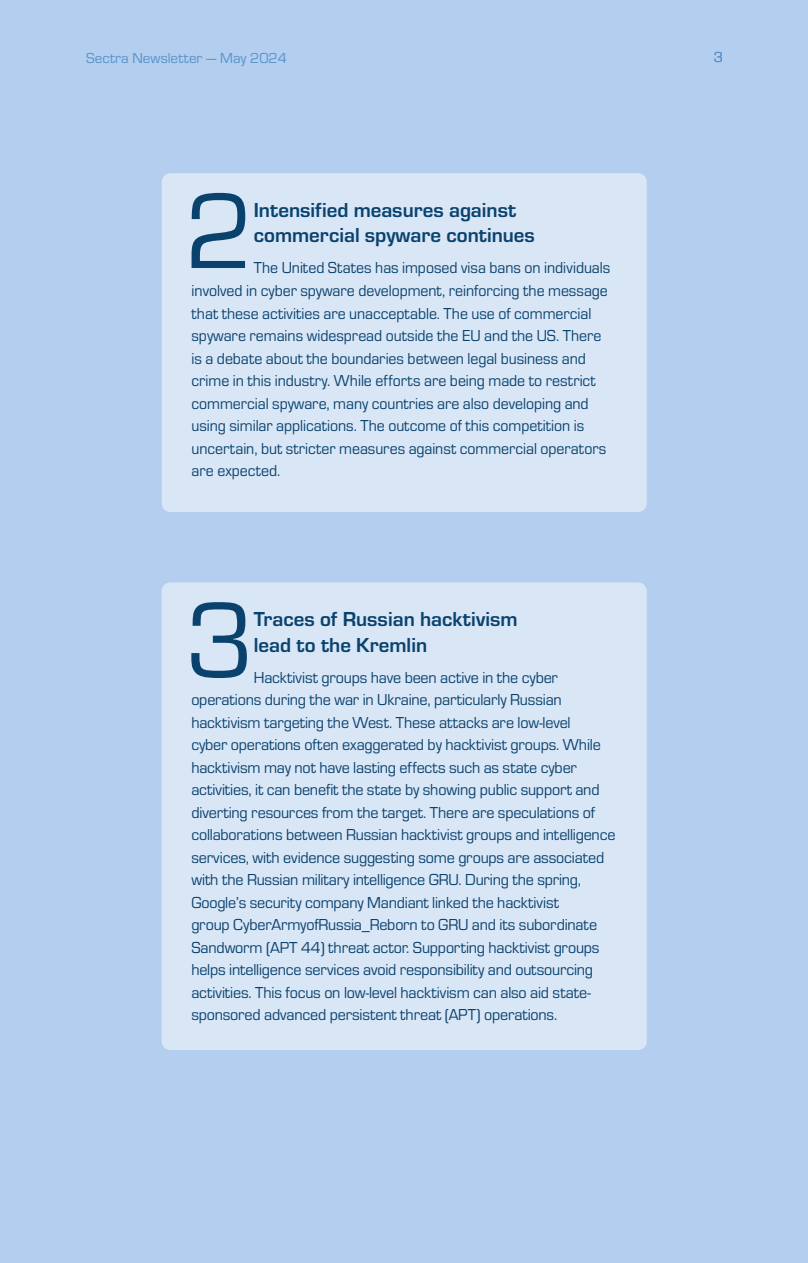
<style>
.page{position:relative;width:808px;height:1263px;background:#b3ceee}
.page>*{position:absolute;margin:0;border:0;box-sizing:border-box;transform-origin:0 0}
.t1{font:111.45px "Eurostile";color:#0a426e}
.t2{font:700 21px/25.5px "Eurostile";color:#0a426e}
.t3{font:16.5px/22.5px "Eurostile";color:#0a426e}
.t4{font:16.5px/22.5px "Eurostile";color:#0a426e;scale:.96 1}
.t5{font:15px "Eurostile";color:#5693cb}
</style>
<div class="page">
<div style="left:162px;top:173px;width:485px;height:339px;background:#d8e6f6;border-radius:9px"></div>
<div style="left:162px;top:582px;width:485px;height:468px;background:#d8e6f6;border-radius:9px"></div>
<p class="t5" style="left:86px;top:48px;width:202px">Sectra Newsletter — May 2024</p>
<p class="t5" style="left:714px;top:47px;width:11px">3</p>
<h1 class="t1" style="left:186px;top:156px;width:70px">2</h1>
<p class="t2" style="left:254px;top:196px;width:283px">Intensified measures against commercial spyware continues</p>
<p class="t4" style="left:192px;top:256px;width:438px;text-indent:62px">The United States has imposed visa bans on individuals involved in cyber spyware development, reinforcing the message that these activities are unacceptable. The use of commercial spyware remains widespread outside the EU and the US. There is a debate about the boundaries between legal business and crime in this industry. While efforts are being made to restrict commercial spyware, many countries are also developing and using similar applications. The outcome of this competition is uncertain, but stricter measures against commercial operators are expected.</p>
<h1 class="t1" style="left:186px;top:565px;width:70px">3</h1>
<p class="t2" style="left:254px;top:605px;width:265px">Traces of Russian hacktivism lead to the Kremlin</p>
<p class="t3" style="left:191px;top:665px;width:426px;text-indent:63px">Hacktivist groups have been active in the cyber operations during the war in Ukraine, particularly Russian hacktivism targeting the West. These attacks are low-level<br>cyber operations often exaggerated by hacktivist groups. While hacktivism may not have lasting effects such as state cyber activities, it can benefit the state by showing public support and diverting resources from the target. There are speculations of collaborations between Russian hacktivist groups and intelligence services, with evidence suggesting some groups are associated with the Russian military intelligence GRU. During the spring, Google’s security company Mandiant linked the hacktivist<br>group CyberArmyofRussia_Reborn to GRU and its subordinate Sandworm (APT 44) threat actor. Supporting hacktivist groups helps intelligence services avoid responsibility and outsourcing activities. This focus on low-level hacktivism can also aid state&shy;sponsored advanced persistent threat (APT) operations.</p>
</div>
